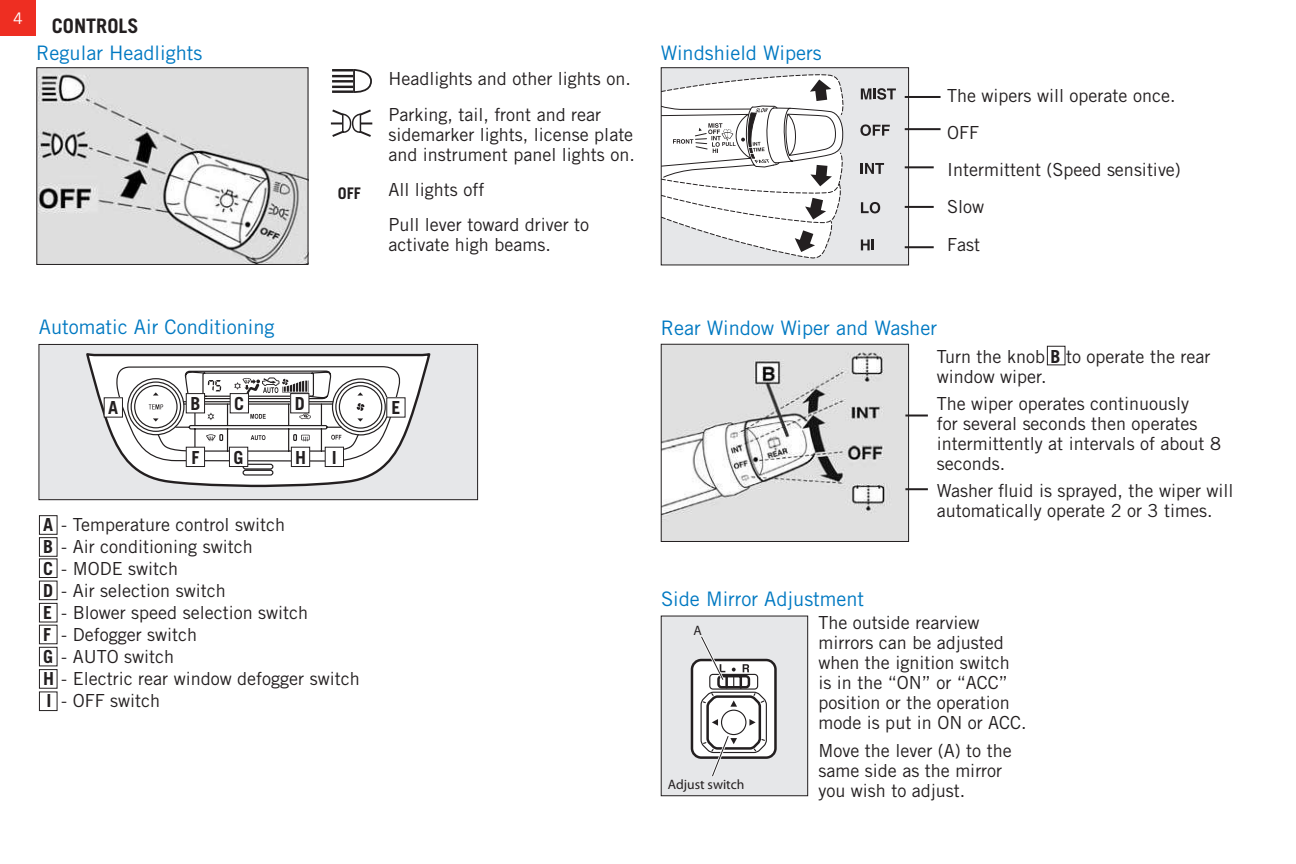
<style>
.page{position:relative;width:1296px;height:864px;background:#fff}
.page>*{position:absolute;margin:0;border:0;box-sizing:border-box;transform-origin:0 0}
.t1{font:20px "Trade Gothic";color:#0079c2}
.t2{font:700 20px "Trade Gothic";color:#231f20}
.t3{font:18px/20px "Trade Gothic";color:#231f20}
.t4{font:700 18px "Trade Gothic";color:#231f20}
.t5{font:700 16px "Trade Gothic";color:#231f20}
.t6{font:16px "Trade Gothic";color:#fff}
.t7{font:13.6px "Helvetica LT Std";color:#231f20}
.s1{font-weight:700}
</style>
<div class="page">
<div style="left:0;top:0;width:36px;height:36px;background:#ee2e22"></div>
<img style="left:38px;top:69px;width:269px;height:194px">
<div style="left:36px;top:67px;width:273px;height:198px;border:1px solid #231f20"></div>
<div style="left:661px;top:68px;width:248px;height:197px;background:#e6e7e9"></div>
<svg style="left:861px;top:88px;width:35px;height:12px"></svg>
<svg style="left:860px;top:124px;width:30px;height:12px"></svg>
<svg style="left:861px;top:163px;width:23px;height:11px"></svg>
<svg style="left:861px;top:202px;width:19px;height:11px"></svg>
<svg style="left:861px;top:239px;width:13px;height:11px"></svg>
<svg style="left:663px;top:74px;width:181px;height:185px"></svg>
<div style="left:661px;top:67px;width:248px;height:198px;border:1px solid #231f20"></div>
<hr style="left:905px;top:96px;width:36px;height:2px;background:#231f20">
<hr style="left:905px;top:128px;width:36px;height:2px;background:#231f20">
<hr style="left:905px;top:166px;width:29px;height:2px;background:#231f20">
<hr style="left:905px;top:206px;width:29px;height:2px;background:#231f20">
<hr style="left:905px;top:246px;width:29px;height:2px;background:#231f20">
<img style="left:663px;top:346px;width:244px;height:194px">
<div style="left:661px;top:344px;width:248px;height:198px;border:1px solid #231f20"></div>
<div style="left:661px;top:616px;width:147px;height:180px;background:#e6e7e9"></div>
<div style="left:692px;top:660px;width:83px;height:98px;background:#fff;border-radius:9px"></div>
<div style="left:691px;top:659px;width:86px;height:100px;border:3px solid #231f20;border-radius:9px"></div>
<svg style="left:698px;top:636px;width:69px;height:141px"></svg>
<div style="left:661px;top:616px;width:147px;height:180px;border:1px solid #231f20"></div>
<div style="left:1047px;top:346px;width:19px;height:19px;border:1px solid #231f20"></div>
<hr style="left:905px;top:415px;width:23px;height:2px;background:#231f20">
<hr style="left:905px;top:488px;width:23px;height:2px;background:#231f20">
<div style="left:39px;top:515px;width:19px;height:20px;border:1px solid #231f20"></div>
<div style="left:39px;top:537px;width:19px;height:20px;border:1px solid #231f20"></div>
<div style="left:39px;top:558px;width:19px;height:20px;border:1px solid #231f20"></div>
<div style="left:39px;top:581px;width:19px;height:19px;border:1px solid #231f20"></div>
<div style="left:39px;top:603px;width:19px;height:20px;border:1px solid #231f20"></div>
<div style="left:39px;top:625px;width:19px;height:19px;border:1px solid #231f20"></div>
<div style="left:39px;top:647px;width:19px;height:19px;border:1px solid #231f20"></div>
<div style="left:39px;top:669px;width:19px;height:20px;border:1px solid #231f20"></div>
<div style="left:39px;top:691px;width:19px;height:20px;border:1px solid #231f20"></div>
<svg style="left:352px;top:69px;width:20px;height:24px"></svg>
<hr style="left:332px;top:69px;width:21px;height:2px;background:#231f20">
<hr style="left:332px;top:80px;width:21px;height:3px;background:#231f20">
<hr style="left:332px;top:75px;width:21px;height:2px;background:#231f20">
<hr style="left:332px;top:90px;width:21px;height:3px;background:#231f20">
<hr style="left:332px;top:86px;width:21px;height:2px;background:#231f20">
<svg style="left:331px;top:109px;width:41px;height:28px"></svg>
<div style="left:39px;top:344px;width:439px;height:156px;background:#e6e7e9"></div>
<svg style="left:86px;top:353px;width:344px;height:134px"></svg>
<div style="left:243px;top:464px;width:30px;height:6px;border:1px solid #231f20;border-radius:2px"></div>
<div style="left:243px;top:470px;width:30px;height:6px;border:1px solid #231f20;border-radius:2px"></div>
<svg style="left:115px;top:365px;width:287px;height:97px;background:#d9d8d8"></svg>
<div style="left:38px;top:344px;width:440px;height:156px;border:1px solid #231f20"></div>
<div style="left:104px;top:398px;width:18px;height:19px;background:#fff"></div>
<div style="left:104px;top:397px;width:19px;height:21px;border:1px solid #231f20"></div>
<div style="left:186px;top:394px;width:19px;height:19px;background:#fff"></div>
<div style="left:186px;top:393px;width:19px;height:20px;border:1px solid #231f20"></div>
<div style="left:186px;top:447px;width:19px;height:20px;background:#fff"></div>
<div style="left:186px;top:447px;width:19px;height:20px;border:1px solid #231f20"></div>
<div style="left:229px;top:447px;width:19px;height:20px;background:#fff"></div>
<div style="left:229px;top:447px;width:19px;height:20px;border:1px solid #231f20"></div>
<div style="left:291px;top:447px;width:19px;height:20px;background:#fff"></div>
<div style="left:291px;top:447px;width:19px;height:20px;border:1px solid #231f20"></div>
<div style="left:325px;top:447px;width:19px;height:20px;background:#fff"></div>
<div style="left:325px;top:447px;width:19px;height:20px;border:1px solid #231f20"></div>
<div style="left:291px;top:394px;width:18px;height:19px;background:#fff"></div>
<div style="left:290px;top:393px;width:19px;height:20px;border:1px solid #231f20"></div>
<div style="left:387px;top:398px;width:18px;height:19px;background:#fff"></div>
<div style="left:230px;top:394px;width:18px;height:19px;background:#fff"></div>
<div style="left:230px;top:393px;width:19px;height:20px;border:1px solid #231f20"></div>
<p class="t6" style="left:13px;top:9px;width:11px">4</p>
<p class="t2" style="left:52px;top:14px;width:88px">CONTROLS</p>
<p class="t1" style="left:36px;top:41px;width:168px">Regular Headlights</p>
<p class="t1" style="left:661px;top:41px;width:162px">Windshield Wipers</p>
<p class="t5" style="left:338px;top:184px;width:25px">OFF</p>
<p class="t3" style="left:388px;top:61px;width:244px;line-height:35.4px">Headlights and other lights on.<br>Parking, tail, front and rear</p>
<p class="t3" style="left:388px;top:124px;width:248px">sidemarker lights, license plate and instrument panel lights on.</p>
<p class="t3" style="left:388px;top:172px;width:202px;line-height:35.4px">All lights off<br>Pull lever toward driver to</p>
<p class="t3" style="left:388px;top:235px;width:164px">activate high beams.</p>
<p class="t3" style="left:947px;top:77px;width:235px;line-height:37.2px">The wipers will operate once.<br>OFF<br>I ntermittent (Speed sensitive)<br>Slow<br>Fast</p>
<p class="t1" style="left:39px;top:315px;width:237px">Automatic Air Conditioning</p>
<p class="t4" style="left:234px;top:393px;width:12px">C</p>
<p class="t4" style="left:295px;top:393px;width:12px">D</p>
<p class="t4" style="left:391px;top:397px;width:10px">E</p>
<p class="t4" style="left:108px;top:397px;width:12px">A</p>
<p class="t4" style="left:190px;top:393px;width:12px">B</p>
<p class="t4" style="left:191px;top:446px;width:9px">F</p>
<p class="t4" style="left:234px;top:446px;width:12px">G</p>
<p class="t4" style="left:295px;top:446px;width:12px">H</p>
<p class="t4" style="left:332px;top:446px;width:7px">I</p>
<p class="t3" style="left:43px;top:514px;width:318px;line-height:22px"><span class="s1">A</span> - Temperature control switch<br><span class="s1">B</span> - Air conditioning switch<br><span class="s1">C</span> - MODE switch<br><span class="s1">D</span> - Air selection switch<br><span class="s1">E</span> - B lower speed selection switch<br><span class="s1">F</span> - Defogger switch<br><span class="s1">G</span> - AUTO switch<br><span class="s1">H</span> - E lectric rear window defogger switch<br><span class="s1">I</span> - OFF</p>
<p class="t3" style="left:110px;top:691px;width:52px">switch</p>
<p class="t1" style="left:661px;top:316px;width:278px">Rear Window Wiper and Washer</p>
<p class="t1" style="left:661px;top:587px;width:205px">Side M irror Adjustment</p>
<p class="t3" style="left:937px;top:346px;width:275px">Turn the knob <span class="s1">B</span> to operate the rear window wiper.</p>
<p class="t3" style="left:937px;top:393px;width:286px">The wiper operates continuously<br>for several seconds then operates intermittently at intervals of about 8 seconds.</p>
<p class="t3" style="left:937px;top:480px;width:298px">Washer fluid is sprayed, the wiper will automatically operate 2 or 3 times.</p>
<p class="t7" style="left:693px;top:622px;width:10px">A</p>
<p class="t7" style="left:668px;top:776px;width:78px">Adjust switch</p>
<p class="t3" style="left:818px;top:613px;width:210px">The outside rearview mirrors can be adjusted when the ignition switch is in the “ON ” or “ACC” position or the operation mode is put in ON or ACC.</p>
<p class="t3" style="left:818px;top:740px;width:195px">M ove the lever (A) to the same side as the mirror you wish to adjust.</p>
</div>
